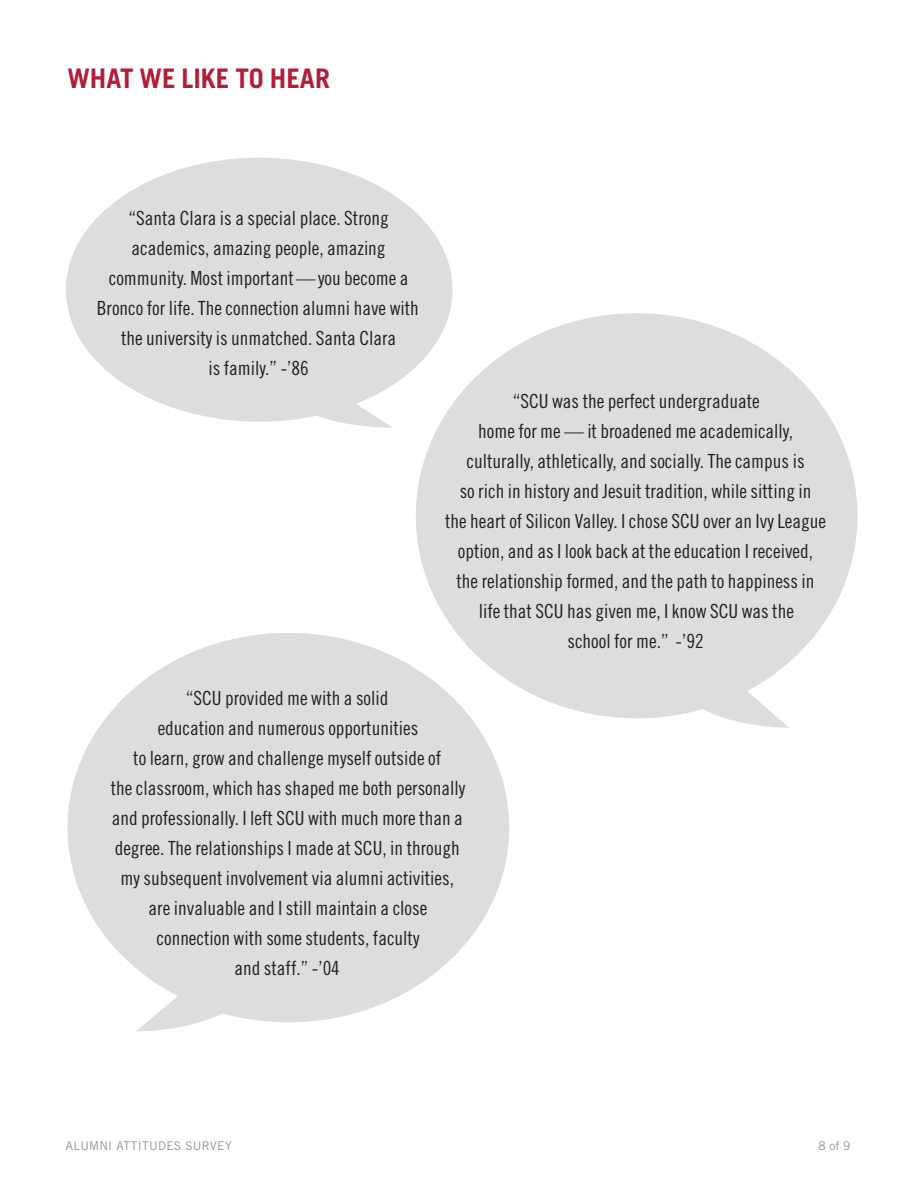
<style>
.page{position:relative;width:918px;height:1188px;background:#fff}
.page>*{position:absolute;margin:0;border:0;box-sizing:border-box;transform-origin:0 0}
.Section_Header{font:700 27px "Trade Gothic";color:#b21e3a}
.t1{font:19.5px/30px "Trade Gothic Cond Eighteen";color:#231f20;text-align:center}
.t2{font:12px "Trade Gothic";letter-spacing:.02em;color:#939598}
</style>
<div class="page">
<svg style="left:66px;top:158px;width:387px;height:270px;fill:#dcdddf"></svg>
<svg style="left:416px;top:313px;width:442px;height:415px;fill:#dcdddf"></svg>
<svg style="left:68px;top:633px;width:441px;height:399px;fill:#dcdddf"></svg>
<p class="Section_Header" style="left:68px;top:62px;width:264px">WHAT WE LIKE TO HEAR</p>
<p class="t1" style="left:97px;top:203px;width:324px">“Santa Clara is a special place. Strong academics, amazing people, amazing community. Most important—you become a Bronco for life. The connection alumni have with the university is unmatched. Santa Clara<br>is family.” -’86</p>
<p class="t1" style="left:445px;top:386px;width:383px">“SCU was the perfect undergraduate<br>home for me — it broadened me academically, culturally, athletically, and socially. The campus is<br>so rich in history and Jesuit tradition, while sitting in<br>the heart of Silicon Valley. I chose SCU over an Ivy League option, and as I look back at the education I received, the relationship formed, and the path to happiness in life that SCU has given me, I know SCU was the<br>school for me.” -’92</p>
<p class="t1" style="left:111px;top:683px;width:356px">“SCU provided me with a solid<br>education and numerous opportunities<br>to learn, grow and challenge myself outside of<br>the classroom, which has shaped me both personally and professionally. I left SCU with much more than a degree. The relationships I made at SCU, in through my subsequent involvement via alumni activities, are invaluable and I still maintain a close connection with some students, faculty<br>and staff.” -’04</p>
<p class="t2" style="left:66px;top:1138px;width:167px">ALUMNI ATTITUDES SURVEY</p>
<p class="t2" style="left:819px;top:1138px;width:33px">8 of 9</p>
</div>
